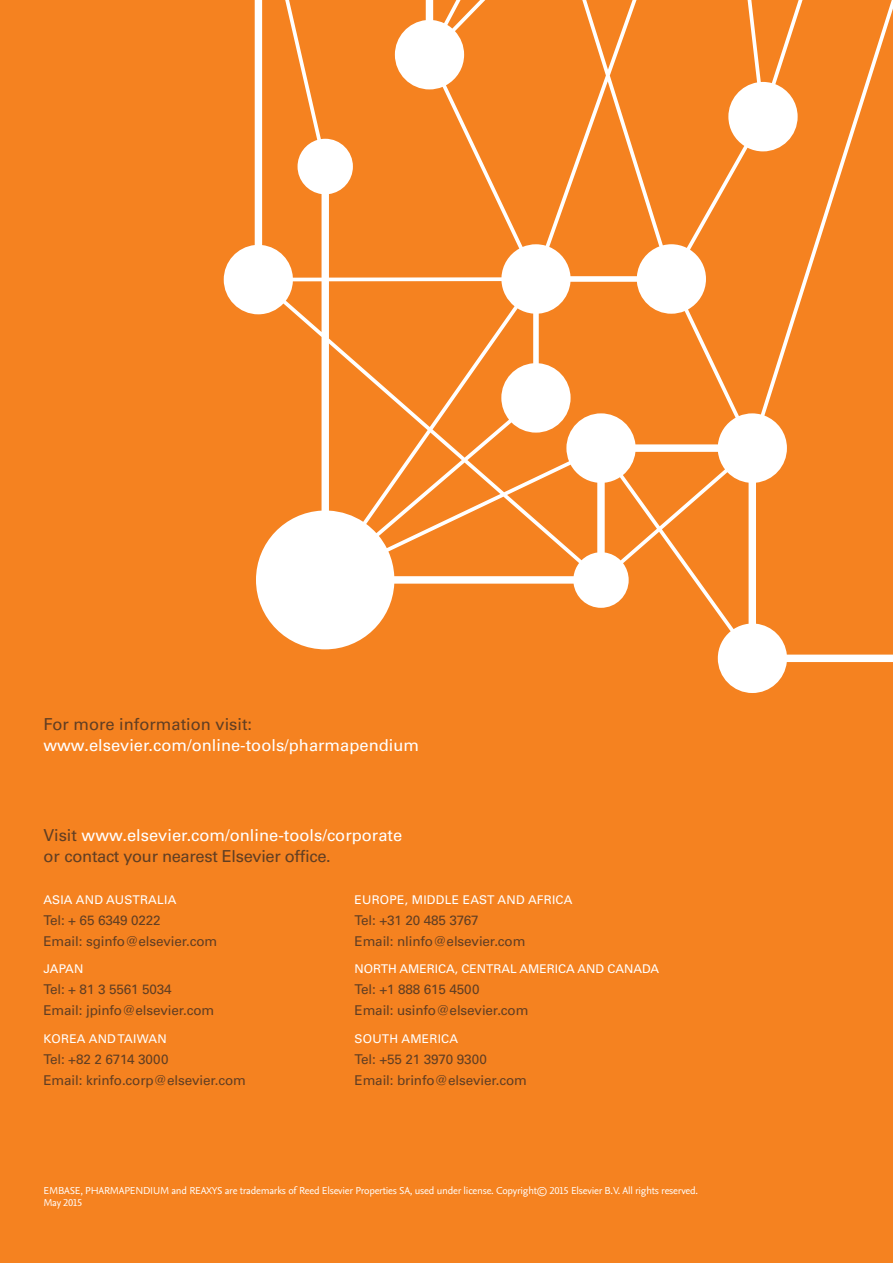
<style>
.page{position:relative;width:893px;height:1263px;background:#f58220}
.page>*{position:absolute;margin:0;border:0;box-sizing:border-box;transform-origin:0 0}
.t1{font:500 16.5px/21px "Univers CE";color:#613e23}
.t2{font:500 16.5px "Univers CE";color:#fff}
.t3{font:500 13.5px/21px "Univers CE";letter-spacing:-.01em;color:#613e23}
.t4{font:500 12px "Univers CE";letter-spacing:.02em;color:#fff}
.t5{font:500 12px "Univers CE";color:#fff}
.t6{font:10.5px/12.6px "Nexus Sans OT";letter-spacing:-.02em;color:#fff}
.s1{color:#fff}
</style>
<div class="page">
<svg style="left:224px;top:0;width:669px;height:693px"></svg>
<p class="t1" style="left:44px;top:714px;width:210px">For more information visit:</p>
<p class="t2" style="left:44px;top:735px;width:377px">www.elsevier.com/online-tools/pharmapendium</p>
<p class="t1" style="left:44px;top:825px;width:360px">Visit <span class="s1">www.elsevier.com/online-tools/corporate </span>or contact your nearest Elsevier office.</p>
<p class="t4" style="left:44px;top:892px;width:134px">ASIA AND AUSTRALIA</p>
<p class="t3" style="left:44px;top:910px;width:175px">Tel: + 65 6349 0222<br>Email: sginfo@elsevier.com</p>
<p class="t4" style="left:44px;top:962px;width:42px">JAPAN</p>
<p class="t3" style="left:44px;top:979px;width:172px">Tel: + 81 3 5561 5034<br>Email: jpinfo@elsevier.com</p>
<p class="t4" style="left:44px;top:1032px;width:125px">KOREA AND TAIWAN</p>
<p class="t3" style="left:44px;top:1049px;width:204px">Tel: +82 2 6714 3000<br>Email: krinfo.corp@elsevier.com</p>
<p class="t4" style="left:355px;top:892px;width:219px">EUROPE, MIDDLE EAST AND AFRICA</p>
<p class="t3" style="left:355px;top:910px;width:172px">Tel: +31 20 485 3767<br>Email: nlinfo@elsevier.com</p>
<p class="t5" style="left:355px;top:962px;width:306px">NORTH AMERICA, CENTRAL AMERICA AND CANADA</p>
<p class="t3" style="left:355px;top:979px;width:175px">Tel: +1 888 615 4500<br>Email: usinfo@elsevier.com</p>
<p class="t4" style="left:355px;top:1032px;width:105px">SOUTH AMERICA</p>
<p class="t3" style="left:355px;top:1049px;width:174px">Tel: +55 21 3970 9300<br>Email: brinfo@elsevier.com</p>
<p class="t6" style="left:44px;top:1184px;width:656px">EMBASE, PHARMAPENDIUM and REAXYS are trademarks of Reed Elsevier Properties SA, used under license. Copyright© 2015 Elsevier B.V. All rights reserved.<br>May 2015</p>
</div>
